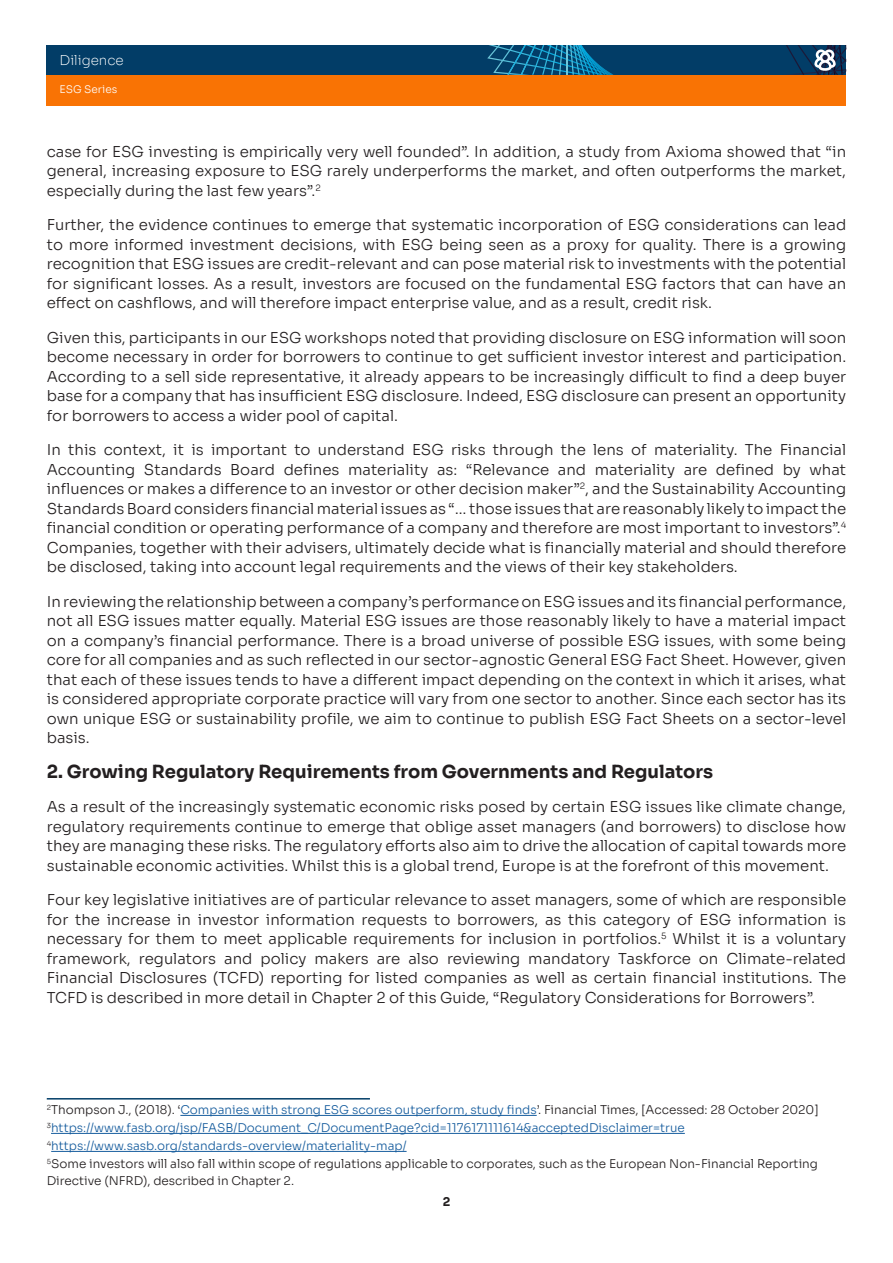
<style>
.page{position:relative;width:893px;height:1263px;background:#fff}
.page>*{position:absolute;margin:0;border:0;box-sizing:border-box;transform-origin:0 0}
._05_1_BODYTEXT_01_So{font:700 18px "Sora";color:#231f20}
._05_1_BODYTEXT_01_So-2{font:300 15px/19.5px "Sora";color:#231f20;text-align:justify}
.t1{font:200 13.5px "Sora";color:#fff}
._05_1_BODYTEXT_01_So-3{font:300 12px/16.5px "Sora";color:#231f20}
._05_1_BODYTEXT_01_So-4{font:300 12px "Sora";color:#175d9e}
._05_1_BODYTEXT_01_So-5{font:700 12px "Sora";color:#231f20}
.t2{font:300 10.5px "Sora";color:#fff}
.s1{color:#175d9e}
</style>
<div class="page">
<div style="left:47px;top:45px;width:799px;height:30px;background:#023d67"></div>
<div style="left:47px;top:75px;width:799px;height:30px;background:#f97304"></div>
<hr style="left:180px;top:1115px;width:357px;height:1px;background:#175d9e">
<hr style="left:51px;top:1133px;width:634px;height:1px;background:#175d9e">
<hr style="left:51px;top:1151px;width:356px;height:1px;background:#175d9e">
<hr style="left:47px;top:1098px;width:323px;height:1px;background:#023d67">
<svg style="left:487px;top:45px;width:359px;height:30px"></svg>
<p class="t1" style="left:60px;top:49px;width:66px">Diligence</p>
<p class="t2" style="left:60px;top:81px;width:59px">ESG Series</p>
<p class="_05_1_BODYTEXT_01_So-2" style="left:47px;top:140px;width:801px">case for ESG investing is empirically very well founded”. In addition, a study from Axioma showed that “in general, increasing exposure to ESG rarely underperforms the market, and often outperforms the market, especially during the last few years”.<sup>2</sup></p>
<p class="_05_1_BODYTEXT_01_So-2" style="left:47px;top:214px;width:801px">Further, the evidence continues to emerge that systematic incorporation of ESG considerations can lead to more informed investment decisions, with ESG being seen as a proxy for quality. There is a growing recognition that ESG issues are credit-relevant and can pose material risk to investments with the potential for significant losses. As a result, investors are focused on the fundamental ESG factors that can have an effect on cashflows, and will therefore impact enterprise value, and as a result, credit risk.</p>
<p class="_05_1_BODYTEXT_01_So-2" style="left:47px;top:326px;width:801px">Given this, participants in our ESG workshops noted that providing disclosure on ESG information will soon become necessary in order for borrowers to continue to get sufficient investor interest and participation.<br>According to a sell side representative, it already appears to be increasingly difficult to find a deep buyer base for a company that has insufficient ESG disclosure. Indeed, ESG disclosure can present an opportunity for borrowers to access a wider pool of capital.</p>
<p class="_05_1_BODYTEXT_01_So-2" style="left:47px;top:439px;width:801px">In this context, it is important to understand ESG risks through the lens of materiality. The Financial Accounting Standards Board defines materiality as: “Relevance and materiality are defined by what influences or makes a difference to an investor or other decision maker”<sup>2</sup>, and the Sustainability Accounting Standards Board considers financial material issues as “… those issues that are reasonably likely to impact the financial condition or operating performance of a company and therefore are most important to investors”.<sup>4<br></sup>Companies, together with their advisers, ultimately decide what is financially material and should therefore be disclosed, taking into account legal requirements and the views of their key stakeholders.</p>
<p class="_05_1_BODYTEXT_01_So-2" style="left:47px;top:590px;width:801px">In reviewing the relationship between a company’s performance on ESG issues and its financial performance, not all ESG issues matter equally. Material ESG issues are those reasonably likely to have a material impact on a company’s financial performance. There is a broad universe of possible ESG issues, with some being core for all companies and as such reflected in our sector-agnostic General ESG Fact Sheet. However, given that each of these issues tends to have a different impact depending on the context in which it arises, what is considered appropriate corporate practice will vary from one sector to another. Since each sector has its own unique ESG or sustainability profile, we aim to continue to publish ESG Fact Sheets on a sector-level basis.</p>
<p class="_05_1_BODYTEXT_01_So" style="left:47px;top:757px;width:668px">2. Growing Regulatory Requirements from Governments and Regulators</p>
<p class="_05_1_BODYTEXT_01_So-2" style="left:47px;top:796px;width:801px">As a result of the increasingly systematic economic risks posed by certain ESG issues like climate change, regulatory requirements continue to emerge that oblige asset managers (and borrowers) to disclose how they are managing these risks. The regulatory efforts also aim to drive the allocation of capital towards more sustainable economic activities. Whilst this is a global trend, Europe is at the forefront of this movement.</p>
<p class="_05_1_BODYTEXT_01_So-2" style="left:47px;top:889px;width:801px">Four key legislative initiatives are of particular relevance to asset managers, some of which are responsible for the increase in investor information requests to borrowers, as this category of ESG information is necessary for them to meet applicable requirements for inclusion in portfolios.<sup>5</sup> Whilst it is a voluntary framework, regulators and policy makers are also reviewing mandatory Taskforce on Climate-related Financial Disclosures (TCFD) reporting for listed companies as well as certain financial institutions. The TCFD is described in more detail in Chapter 2 of this Guide, “Regulatory Considerations for Borrowers”.</p>
<p class="_05_1_BODYTEXT_01_So-3" style="left:47px;top:1100px;width:773px"><sup>2</sup>Thompson J., (2018). ‘<span class="s1">Companies with strong ESG scores outperform, study finds</span>’. Financial Times, [Accessed: 28 October 2020]</p>
<p class="_05_1_BODYTEXT_01_So-4" style="left:47px;top:1118px;width:640px"><sup>3</sup>https://www.fasb.org/jsp/FASB/Document_C/DocumentPage?cid=1176171111614&amp;acceptedDisclaimer=true</p>
<p class="_05_1_BODYTEXT_01_So-4" style="left:47px;top:1136px;width:361px"><sup>4</sup>https://www.sasb.org/standards-overview/materiality-map/</p>
<p class="_05_1_BODYTEXT_01_So-3" style="left:47px;top:1154px;width:773px"><sup>5</sup>Some investors will also fall within scope of regulations applicable to corporates, such as the European Non-Financial Reporting<br>Directive (NFRD), described in Chapter 2.</p>
<p class="_05_1_BODYTEXT_01_So-5" style="left:443px;top:1192px;width:9px">2</p>
</div>
